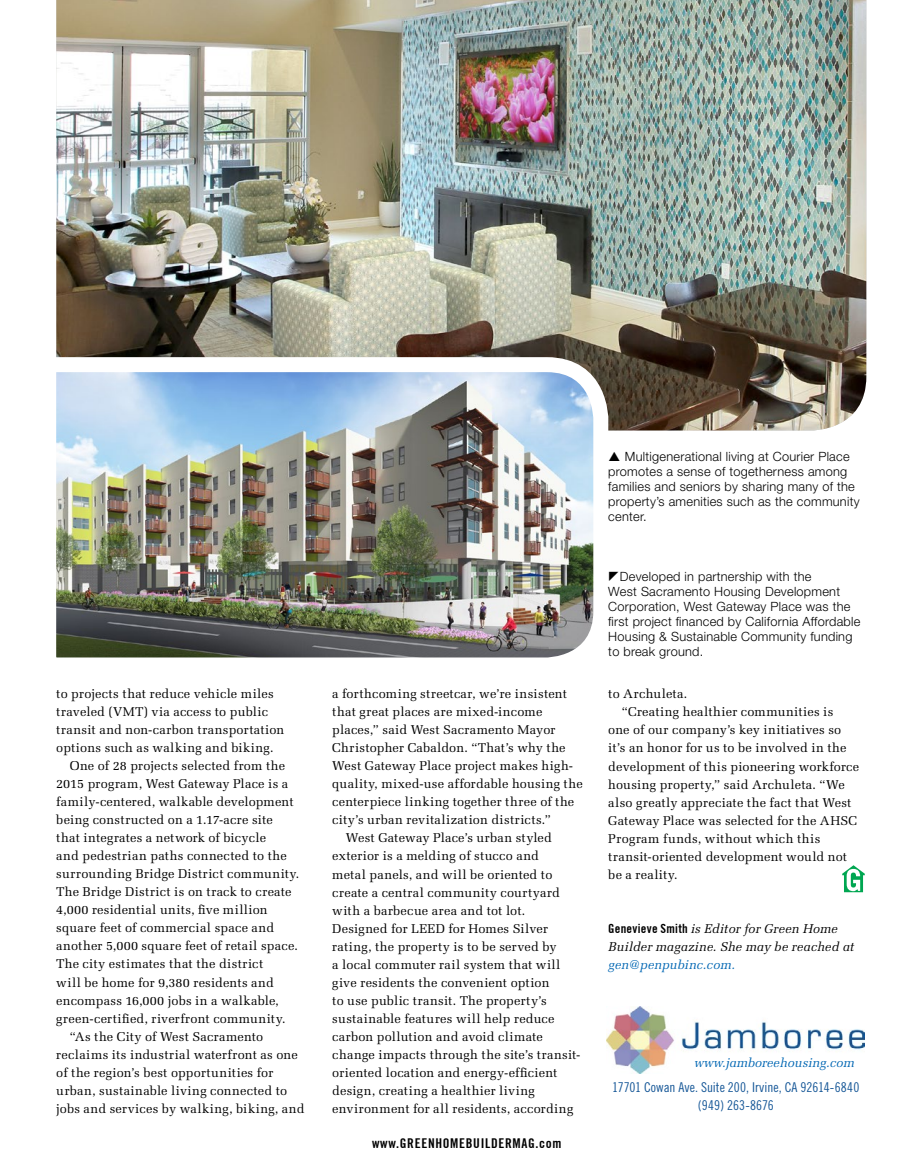
<style>
.page{position:relative;width:918px;height:1175px;background:#fff}
.page>*{position:absolute;margin:0;border:0;box-sizing:border-box;transform-origin:0 0}
.Pull_Quote_Author{font:13.5px "Trade Gothic Cond Eighteen";color:#165797}
.t1{font:700 condensed 13.5px "Trade Gothic No.20";letter-spacing:.05em;color:#000}
.body_copy{font:12.75px/18px "Melior";letter-spacing:.015em;color:#000}
.t2{font:300 12.75px/15px "Helvetica Neue LT Std";letter-spacing:.02em;color:#000}
.body_copy-2{font:italic 12.75px/18px "Melior";letter-spacing:.005em;color:#000}
.body_copy-3{font:italic 12.75px "Melior";color:#0066b3}
.s1{font-family:"Trade Gothic No.20";font-weight:700;font-style:normal;font-stretch:condensed}
.s2{color:#0066b3}
</style>
<div class="page">
<img style="left:56px;top:0;width:810px;height:430px">
<svg style="left:842px;top:865px;width:23px;height:27px"></svg>
<img style="left:56px;top:350px;width:560px;height:308px">
<img style="left:607px;top:1006px;width:258px;height:68px">
<svg style="left:609px;top:451px;width:7px;height:9px"></svg>
<svg style="left:609px;top:571px;width:7px;height:9px"></svg>
<p class="body_copy" style="left:56px;top:685px;width:230px">to projects that reduce vehicle miles traveled (VMT) via access to public transit and non-carbon transportation options such as walking and biking.</p>
<p class="body_copy" style="left:56px;top:757px;width:245px;text-indent:14px">One of 28 projects selected from the 2015 program, West Gateway Place is a family-centered, walkable development being constructed on a 1.17-acre site that integrates a network of bicycle<br>and pedestrian paths connected to the surrounding Bridge District community.<br>The Bridge District is on track to create 4,000 residential units, five million square feet of commercial space and another 5,000 square feet of retail space.<br>The city estimates that the district<br>will be home for 9,380 residents and encompass 16,000 jobs in a walkable, green-certified, riverfront community.</p>
<p class="body_copy" style="left:56px;top:1027px;width:250px;text-indent:14px">“As the City of West Sacramento reclaims its industrial waterfront as one of the region’s best opportunities for urban, sustainable living connected to jobs and services by walking, biking, and</p>
<p class="body_copy" style="left:332px;top:685px;width:252px">a forthcoming streetcar, we’re insistent that great places are mixed-income places,” said West Sacramento Mayor Christopher Cabaldon. “That’s why the West Gateway Place project makes high&shy;quality, mixed-use affordable housing the centerpiece linking together three of the city’s urban revitalization districts.”</p>
<p class="body_copy" style="left:332px;top:829px;width:250px;text-indent:14px">West Gateway Place’s urban styled exterior is a melding of stucco and<br>metal panels, and will be oriented to create a central community courtyard with a barbecue area and tot lot.<br>Designed for LEED for Homes Silver rating, the property is to be served by<br>a local commuter rail system that will give residents the convenient option<br>to use public transit. The property’s sustainable features will help reduce carbon pollution and avoid climate change impacts through the site’s transit&shy;oriented location and energy-efficient design, creating a healthier living environment for all residents, according</p>
<p class="t1" style="left:372px;top:1134px;width:191px">www.GREENHOMEBUILDERMAG.com</p>
<p class="t2" style="left:608px;top:448px;width:253px;text-indent:17px">Multigenerational living at Courier Place promotes a sense of togetherness among families and seniors by sharing many of the property’s amenities such as the community center.</p>
<p class="t2" style="left:608px;top:568px;width:254px;text-indent:12px">Developed in partnership with the<br>West Sacramento Housing Development Corporation, West Gateway Place was the first project financed by California Affordable Housing &amp; Sustainable Community funding to break ground.</p>
<p class="body_copy" style="left:608px;top:685px;width:81px">to Archuleta.</p>
<p class="body_copy" style="left:608px;top:703px;width:252px;text-indent:14px">“Creating healthier communities is<br>one of our company’s key initiatives so it’s an honor for us to be involved in the development of this pioneering workforce housing property,” said Archuleta. “We also greatly appreciate the fact that West Gateway Place was selected for the AHSC Program funds, without which this transit-oriented development would not be a reality.</p>
<p class="body_copy-2" style="left:608px;top:919px;width:247px"><span class="s1">Genevieve Smith</span> is Editor for Green Home<br>Builder magazine. She may be reached at <span class="s2">gen@penpubinc.com.</span></p>
<p class="body_copy-3" style="left:694px;top:1054px;width:162px">www.jamboreehousing.com</p>
<p class="Pull_Quote_Author" style="left:612px;top:1079px;width:249px">17701 Cowan Ave. Suite 200, Irvine, CA 92614-6840</p>
<p class="Pull_Quote_Author" style="left:698px;top:1097px;width:78px">(949) 263-8676</p>
</div>
